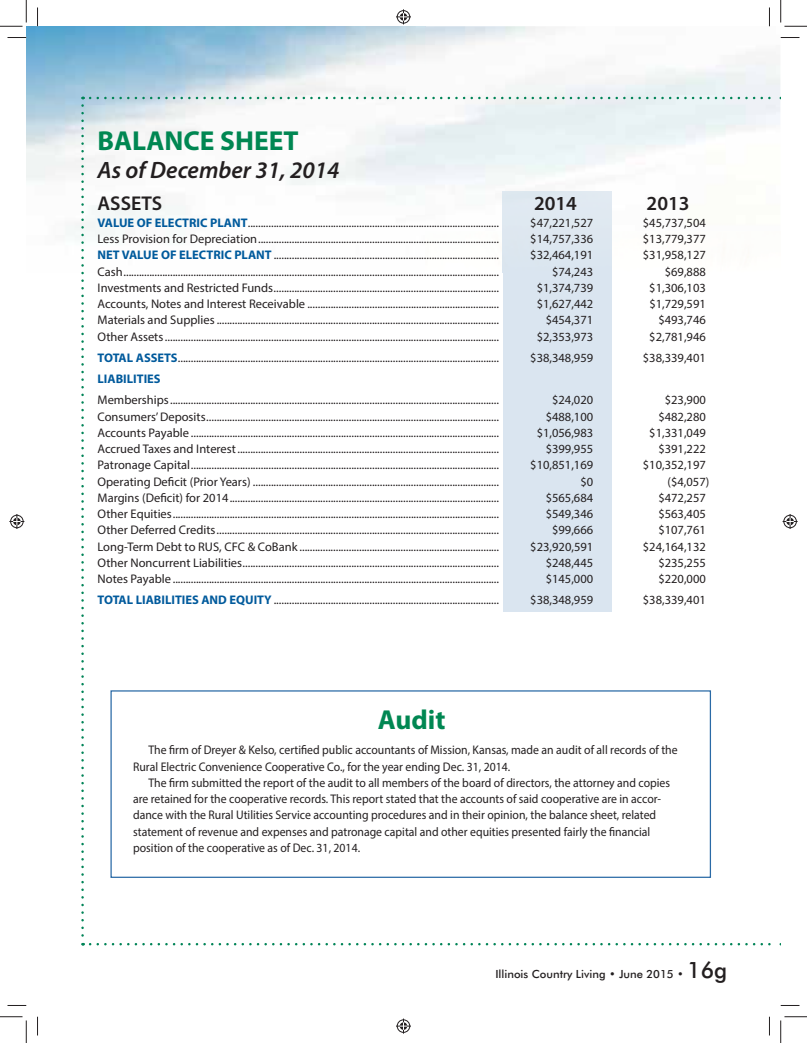
<style>
.page{position:relative;width:807px;height:1043px;background:#fff}
.page>*{position:absolute;margin:0;border:0;box-sizing:border-box;transform-origin:0 0}
.t1{font:700 27.5px "Myriad Pro";color:#008752}
.t2{font:italic 600 23.75px "Myriad Pro";color:#231f20}
.t3{font:600 20px "Myriad Pro";color:#231f20}
.t4{font:12.5px "Myriad Pro";color:#231f20}
.t5{font:12.5px/16.2px "Myriad Pro";color:#231f20;scale:.94 1}
.t6{font:700 12.5px "Myriad Pro";color:#005a9c}
.t7{font:500 11.25px "Futura BT";color:#231f20}
.s1{font-weight:700;color:#005a9c}
.s2{font-size:22.5px}
</style>
<div class="page">
<div style="left:502px;top:191px;width:109px;height:421px;background:#dae5f0"></div>
<img style="left:26px;top:26px;width:399px;height:212px">
<img style="left:425px;top:26px;width:355px;height:205px">
<img style="left:611px;top:231px;width:1px;height:41px">
<img style="left:502px;top:191px;width:109px;height:40px">
<svg style="left:90px;top:943px;width:691px;height:2px"></svg>
<svg style="left:90px;top:97px;width:691px;height:2px"></svg>
<svg style="left:81px;top:105px;width:3px;height:840px"></svg>
<div style="left:110px;top:690px;width:600px;height:188px;border:1px solid #2a6aa6"></div>
<svg style="left:8px;top:37px;width:18px;height:1px"></svg>
<svg style="left:780px;top:37px;width:19px;height:1px"></svg>
<svg style="left:8px;top:1005px;width:18px;height:1px"></svg>
<svg style="left:780px;top:1005px;width:19px;height:1px"></svg>
<svg style="left:37px;top:8px;width:1px;height:18px"></svg>
<svg style="left:37px;top:1016px;width:1px;height:19px"></svg>
<svg style="left:769px;top:8px;width:1px;height:18px"></svg>
<svg style="left:769px;top:1016px;width:1px;height:19px"></svg>
<svg style="left:0;top:0;width:27px;height:27px"></svg>
<svg style="left:0;top:1016px;width:27px;height:26px"></svg>
<svg style="left:780px;top:0;width:26px;height:27px"></svg>
<svg style="left:780px;top:1016px;width:26px;height:26px"></svg>
<svg style="left:396px;top:9px;width:15px;height:15px"></svg>
<svg style="left:396px;top:1018px;width:15px;height:15px"></svg>
<svg style="left:9px;top:514px;width:15px;height:15px"></svg>
<svg style="left:782px;top:514px;width:15px;height:15px"></svg>
<h1 class="t1" style="left:98px;top:131px;width:202px">BALANCE SHEET</h1>
<h2 class="t2" style="left:98px;top:156px;width:243px">As of December 31, 2014</h2>
<h3 class="t3" style="left:98px;top:192px;width:66px">ASSETS</h3>
<h3 class="t3" style="left:534px;top:192px;width:44px">2014</h3>
<h3 class="t3" style="left:646px;top:192px;width:44px">2013</h3>
<p class="t4" style="left:98px;top:218px;width:403px"><span class="s1">VALUE OF ELECTRIC PLANT</span> .................................................................................................</p>
<p class="t4" style="left:530px;top:218px;width:64px">$47,221,527</p>
<p class="t4" style="left:642px;top:218px;width:64px">$45,737,504</p>
<p class="t4" style="left:98px;top:234px;width:403px">Less Provision for Depreciation .............................................................................................</p>
<p class="t4" style="left:530px;top:234px;width:64px">$14,757,336</p>
<p class="t4" style="left:642px;top:234px;width:64px">$13,779,377</p>
<p class="t4" style="left:98px;top:250px;width:403px"><span class="s1">NET VALUE OF ELECTRIC PLANT</span> .......................................................................................</p>
<p class="t4" style="left:530px;top:250px;width:64px">$32,464,191</p>
<p class="t4" style="left:642px;top:250px;width:64px">$31,958,127</p>
<p class="t4" style="left:98px;top:266px;width:403px">Cash .................................................................................................................................................</p>
<p class="t4" style="left:552px;top:266px;width:43px">$74,243</p>
<p class="t4" style="left:664px;top:266px;width:43px">$69,888</p>
<p class="t4" style="left:98px;top:283px;width:402px">Investments and Restricted Funds .......................................................................................</p>
<p class="t4" style="left:536px;top:283px;width:58px">$1,374,739</p>
<p class="t4" style="left:649px;top:283px;width:58px">$1,306,103</p>
<p class="t4" style="left:98px;top:299px;width:403px">Accounts, Notes and Interest Receivable ..........................................................................</p>
<p class="t4" style="left:536px;top:299px;width:58px">$1,627,442</p>
<p class="t4" style="left:649px;top:299px;width:58px">$1,729,591</p>
<p class="t4" style="left:98px;top:315px;width:403px">Materials and Supplies .............................................................................................................</p>
<p class="t4" style="left:545px;top:315px;width:49px">$454,371</p>
<p class="t4" style="left:658px;top:315px;width:49px">$493,746</p>
<p class="t4" style="left:98px;top:331px;width:403px">Other Assets .................................................................................................................................</p>
<p class="t4" style="left:536px;top:331px;width:58px">$2,353,973</p>
<p class="t4" style="left:649px;top:331px;width:58px">$2,781,946</p>
<p class="t4" style="left:98px;top:353px;width:403px"><span class="s1">TOTAL ASSETS</span> ............................................................................................................................</p>
<p class="t4" style="left:530px;top:353px;width:64px">$38,348,959</p>
<p class="t4" style="left:642px;top:353px;width:64px">$38,339,401</p>
<p class="t6" style="left:98px;top:374px;width:65px">LIABILITIES</p>
<p class="t4" style="left:98px;top:395px;width:403px">Memberships ...............................................................................................................................</p>
<p class="t4" style="left:552px;top:395px;width:43px">$24,020</p>
<p class="t4" style="left:664px;top:395px;width:43px">$23,900</p>
<p class="t4" style="left:98px;top:411px;width:403px">Consumers’ Deposits .................................................................................................................</p>
<p class="t4" style="left:545px;top:411px;width:49px">$488,100</p>
<p class="t4" style="left:658px;top:411px;width:49px">$482,280</p>
<p class="t4" style="left:98px;top:428px;width:403px">Accounts Payable .......................................................................................................................</p>
<p class="t4" style="left:536px;top:428px;width:58px">$1,056,983</p>
<p class="t4" style="left:649px;top:428px;width:58px">$1,331,049</p>
<p class="t4" style="left:98px;top:444px;width:403px">Accrued Taxes and Interest .....................................................................................................</p>
<p class="t4" style="left:545px;top:444px;width:49px">$399,955</p>
<p class="t4" style="left:658px;top:444px;width:49px">$391,222</p>
<p class="t4" style="left:98px;top:460px;width:403px">Patronage Capital .......................................................................................................................</p>
<p class="t4" style="left:530px;top:460px;width:64px">$10,851,169</p>
<p class="t4" style="left:642px;top:460px;width:64px">$10,352,197</p>
<p class="t4" style="left:98px;top:476px;width:402px">Operating Deficit (Prior Years) ...............................................................................................</p>
<p class="t4" style="left:580px;top:476px;width:14px">$0</p>
<p class="t4" style="left:667px;top:476px;width:43px">($4,057)</p>
<p class="t4" style="left:98px;top:493px;width:403px">Margins (Deficit) for 2014 ........................................................................................................</p>
<p class="t4" style="left:545px;top:493px;width:49px">$565,684</p>
<p class="t4" style="left:658px;top:493px;width:49px">$472,257</p>
<p class="t4" style="left:98px;top:509px;width:403px">Other Equities ..............................................................................................................................</p>
<p class="t4" style="left:545px;top:509px;width:49px">$549,346</p>
<p class="t4" style="left:658px;top:509px;width:49px">$563,405</p>
<p class="t4" style="left:98px;top:525px;width:403px">Other Deferred Credits .............................................................................................................</p>
<p class="t4" style="left:552px;top:525px;width:43px">$99,666</p>
<p class="t4" style="left:658px;top:525px;width:49px">$107,761</p>
<p class="t4" style="left:98px;top:541px;width:403px">Long-Term Debt to RUS, CFC &amp; CoBank .............................................................................</p>
<p class="t4" style="left:530px;top:541px;width:64px">$23,920,591</p>
<p class="t4" style="left:642px;top:541px;width:64px">$24,164,132</p>
<p class="t4" style="left:98px;top:558px;width:403px">Other Noncurrent Liabilities ...................................................................................................</p>
<p class="t4" style="left:545px;top:558px;width:49px">$248,445</p>
<p class="t4" style="left:658px;top:558px;width:49px">$235,255</p>
<p class="t4" style="left:98px;top:574px;width:403px">Notes Payable ..............................................................................................................................</p>
<p class="t4" style="left:545px;top:574px;width:49px">$145,000</p>
<p class="t4" style="left:658px;top:574px;width:49px">$220,000</p>
<p class="t4" style="left:98px;top:595px;width:403px"><span class="s1">TOTAL LIABILITIES AND EQUITY</span> .......................................................................................</p>
<p class="t4" style="left:530px;top:595px;width:64px">$38,348,959</p>
<p class="t4" style="left:642px;top:595px;width:64px">$38,339,401</p>
<h1 class="t1" style="left:377px;top:709px;width:69px">Audit</h1>
<p class="t5" style="left:133px;top:743px;width:580px;text-indent:15px">The firm of Dreyer &amp; Kelso, cer ti fied public ac coun tants of Mission, Kansas, made an au dit of all records of the<br>Rural Elec tric Con ve nience Cooperative Co., for the year end ing De c. 31, 2014.</p>
<p class="t5" style="left:133px;top:775px;width:572px;text-indent:15px">The firm submitted the report of the au dit to all mem bers of the board of directors, the at tor ney and cop ies are re tained for the co op er a tive records. This report stated that the ac counts of said co op er a tive are in ac cor&shy;dance with the Rural Utilities Ser vice ac count ing pro ce dures and in their opin ion, the balance sheet, re lat ed statement of rev e nue and ex pens es and pa tron age cap i tal and other eq ui ties pre sent ed fairly the finan cial position of the co op er a tive as of De c. 31, 2014.</p>
<p class="t7" style="left:495px;top:968px;width:233px">Illinois Country Living • June 2015 • <span class="s2">16g</span></p>
</div>
